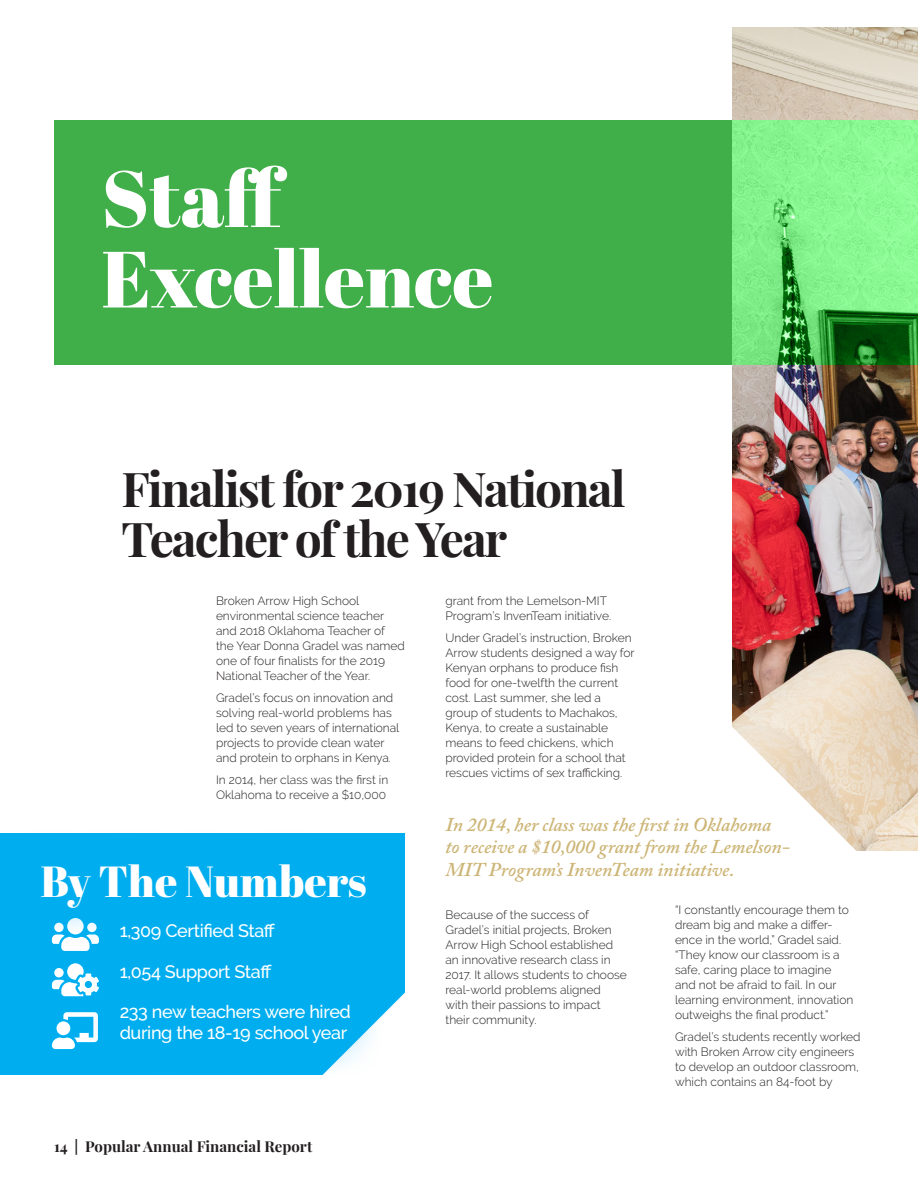
<style>
.page{position:relative;width:918px;height:1188px;background:#fff}
.page>*{position:absolute;margin:0;border:0;box-sizing:border-box;transform-origin:0 0}
.t1{font:79.5px/80.6px "Abril Fatface";color:#fff}
.t2{font:700 48px/49.5px "Playfair Display";letter-spacing:-.04em;color:#231f20}
.Numbers_Header{font:43.5px "Abril Fatface";color:#fff}
.pullquote{font:italic 600 19.5px/22.5px "Adobe Caslon Pro";color:#ccb576}
.t3{font:500 18px/21.1px "Raleway";letter-spacing:-.02em;color:#fff}
.t4{font:700 15px "Playfair Display";color:#231f20}
.t5{font:300 12px/15px "Raleway";color:#231f20}
</style>
<div class="page">
<img style="left:732px;top:27px;width:186px;height:824px">
<svg style="left:732px;top:727px;width:124px;height:124px"></svg>
<svg style="left:54px;top:120px;width:864px;height:244px;fill:#40ae49"></svg>
<div style="left:0;top:833px;width:405px;height:242px;background:#00aeef"></div>
<div style="left:7px;top:829px;width:394px;height:249px;background:#00aeef"></div>
<h2 class="t1" style="left:102px;top:156px;width:394px">Staff<br>Excellence</h2>
<h3 class="t2" style="left:122px;top:460px;width:506px">Finalist for 2019 National<br>Teacher of the Year</h3>
<p class="t5" style="left:216px;top:594px;width:190px">Broken Arrow High School environmental science teacher and 2018 Oklahoma Teacher of the Year Donna Gradel was named one of four finalists for the 2019<br>National Teacher of the Year.</p>
<p class="t5" style="left:216px;top:690px;width:185px">Gradel’s focus on innovation and solving real-world problems has led to seven years of international projects to provide clean water and protein to orphans in Kenya.</p>
<p class="t5" style="left:216px;top:772px;width:174px">In 2014, her class was the first in<br>Oklahoma to receive a $10,000</p>
<p class="t5" style="left:446px;top:594px;width:167px">grant from the Lemelson-MIT<br>Program’s InvenTeam initiative.</p>
<p class="t5" style="left:446px;top:630px;width:191px">Under Gradel’s instruction, Broken<br>Arrow students designed a way for<br>Kenyan orphans to produce fish food for one-twelfth the current cost. Last summer, she led a group of students to Machakos,<br>Kenya, to create a sustainable means to feed chickens, which provided protein for a school that rescues victims of sex trafficking.</p>
<h3 class="Numbers_Header" style="left:41px;top:851px;width:328px">By The Numbers</h3>
<p class="t3" style="left:120px;top:920px;width:157px">1,309 Certified Staff</p>
<p class="t3" style="left:120px;top:961px;width:153px">1,054 Support Staff</p>
<p class="t3" style="left:120px;top:1001px;width:233px">233 new teachers were hired during the 18-19 school year</p>
<p class="t4" style="left:54px;top:1134px;width:260px">14 | Popular Annual Financial Report</p>
<p class="pullquote" style="left:446px;top:813px;width:346px">In 2014, her class was the first in Oklahoma to receive a $10,000 grant from the Lemelson-<br>MIT Program’s InvenTeam initiative.</p>
<p class="t5" style="left:446px;top:907px;width:183px">Because of the success of<br>Gradel’s initial projects, Broken<br>Arrow High School established an innovative research class in<br>2017. It allows students to choose real-world problems aligned<br>with their passions to impact their community.</p>
<p class="t5" style="left:675px;top:902px;width:180px">“I constantly encourage them to dream big and make a differ&shy;ence in the world,” Gradel said. “They know our classroom is a safe, caring place to imagine and not be afraid to fail. In our learning environment, innovation outweighs the final product.”</p>
<p class="t5" style="left:675px;top:1029px;width:187px">Gradel’s students recently worked with Broken Arrow city engineers to develop an outdoor classroom, which contains an 84-foot by</p>
</div>
